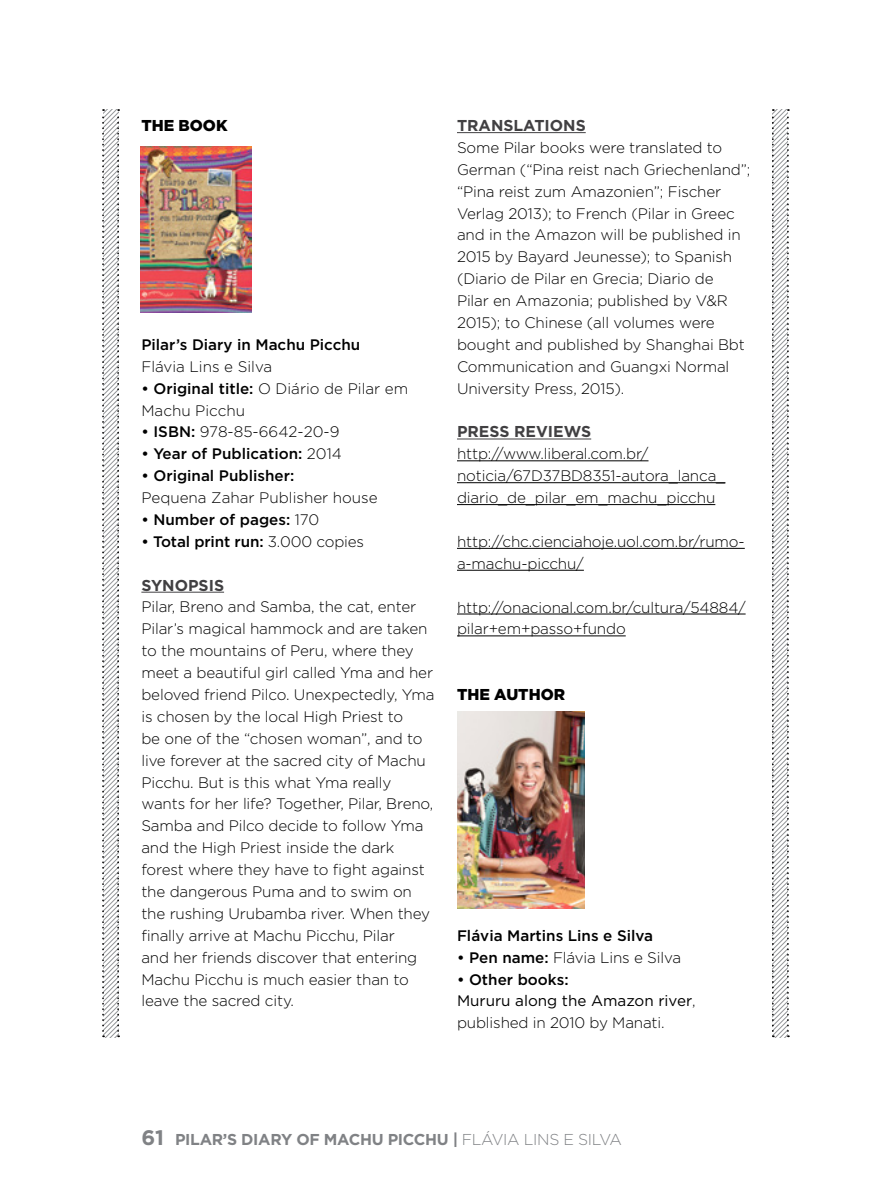
<style>
.page{position:relative;width:893px;height:1191px;background:#fff}
.page>*{position:absolute;margin:0;border:0;box-sizing:border-box;transform-origin:0 0}
.t1{font:700 15.75px "Gotham";letter-spacing:-.02em;color:#808285}
.t2{font:700 15.75px "Gotham";color:#414042}
.t3{font:900 15.75px "Gotham";color:#000}
.t4{font:300 15.22px/21.9px "Gotham";letter-spacing:-.01em;color:#000}
.t5{font:500 15.22px "Gotham";color:#000}
.t6{font:15.22px/21.9px "Gotham";color:#000}
.s1{font-weight:500}
.s2{font-weight:300}
.s3{font-size:21px}
</style>
<div class="page">
<hr style="left:141px;top:592px;width:83px;height:1px;background:#414042">
<hr style="left:457px;top:132px;width:129px;height:1px;background:#414042">
<hr style="left:457px;top:438px;width:134px;height:1px;background:#414042">
<hr style="left:457px;top:460px;width:191px;height:1px;background:#000">
<hr style="left:457px;top:482px;width:268px;height:1px;background:#000">
<hr style="left:457px;top:504px;width:258px;height:1px;background:#000">
<hr style="left:457px;top:548px;width:288px;height:1px;background:#000">
<hr style="left:457px;top:570px;width:127px;height:1px;background:#000">
<hr style="left:457px;top:613px;width:289px;height:1px;background:#000">
<hr style="left:457px;top:635px;width:169px;height:1px;background:#000">
<svg style="left:102px;top:109px;width:17px;height:928px"></svg>
<svg style="left:772px;top:109px;width:17px;height:928px"></svg>
<img style="left:140px;top:146px;width:111px;height:167px">
<img style="left:457px;top:711px;width:128px;height:197px">
<p class="t3" style="left:141px;top:116px;width:88px">THE BOOK</p>
<p class="t5" style="left:141px;top:336px;width:220px">Pilar’s Diary in Machu Picchu</p>
<p class="t4" style="left:141px;top:355px;width:132px">Flávia Lins e Silva</p>
<p class="t4" style="left:141px;top:377px;width:268px"><span class="s1">• Original title:</span> O Diário de Pilar em<br>Machu Picchu</p>
<p class="t4" style="left:141px;top:421px;width:200px"><span class="s1">• ISBN:</span> 978-85-6642-20-9</p>
<p class="t5" style="left:141px;top:445px;width:202px">• Year of Publication: <span class="s2">2014</span></p>
<p class="t5" style="left:141px;top:467px;width:154px">• Original Publisher:</p>
<p class="t4" style="left:141px;top:486px;width:238px">Pequena Zahar Publisher house</p>
<p class="t5" style="left:141px;top:511px;width:180px">• Number of pages: <span class="s2">170</span></p>
<p class="t5" style="left:141px;top:533px;width:224px">• Total print run: <span class="s2">3.000 copies</span></p>
<p class="t2" style="left:141px;top:574px;width:84px">SYNOPSIS</p>
<p class="t4" style="left:141px;top:596px;width:295px">Pilar, Breno and Samba, the cat, enter Pilar’s magical hammock and are taken to the mountains of Peru, where they meet a beautiful girl called Yma and her beloved friend Pilco. Unexpectedly, Yma is chosen by the local High Priest to<br>be one of the “chosen woman”, and to live forever at the sacred city of Machu Picchu. But is this what Yma really wants for her life? Together, Pilar, Breno, Samba and Pilco decide to follow Yma and the High Priest inside the dark forest where they have to fight against the dangerous Puma and to swim on the rushing Urubamba river. When they finally arrive at Machu Picchu, Pilar<br>and her friends discover that entering Machu Picchu is much easier than to leave the sacred city.</p>
<p class="t2" style="left:457px;top:115px;width:130px">TRANSLATIONS</p>
<p class="t4" style="left:457px;top:136px;width:295px">Some Pilar books were translated to German (“Pina reist nach Griechenland”; “Pina reist zum Amazonien”; Fischer Verlag 2013); to French (Pilar in Greec and in the Amazon will be published in 2015 by Bayard Jeunesse); to Spanish (Diario de Pilar en Grecia; Diario de<br>Pilar en Amazonia; published by V&amp;R 2015); to Chinese (all volumes were bought and published by Shanghai Bbt Communication and Guangxi Normal University Press, 2015).</p>
<p class="t2" style="left:457px;top:421px;width:136px">PRESS REVIEWS</p>
<p class="t4" style="left:457px;top:442px;width:270px">http://www.liberal.com.br/ noticia/67D37BD8351-autora_lanca_ diario_de_pilar_em_machu_picchu</p>
<p class="t4" style="left:457px;top:530px;width:289px">http://chc.cienciahoje.uol.com.br/rumo&shy;a-machu-picchu/</p>
<p class="t4" style="left:457px;top:596px;width:290px">http://onacional.com.br/cultura/54884/ pilar+em+passo+fundo</p>
<p class="t3" style="left:457px;top:685px;width:110px">THE AUTHOR</p>
<p class="t5" style="left:457px;top:926px;width:198px">Flávia Martins Lins e Silva</p>
<p class="t4" style="left:457px;top:946px;width:226px"><span class="s1">• Pen name:</span> Flávia Lins e Silva</p>
<p class="t6" style="left:457px;top:967px;width:240px"><span class="s1">• Other books:<br></span>Mururu along the Amazon river<span class="s2">, published in 2010 by Manati.</span></p>
<p class="t1" style="left:141px;top:1128px;width:482px"><span class="s3">61</span> PILAR’S DIARY OF MACHU PICCHU | <span class="s2">FLÁVIA LINS E SILVA</span></p>
</div>
